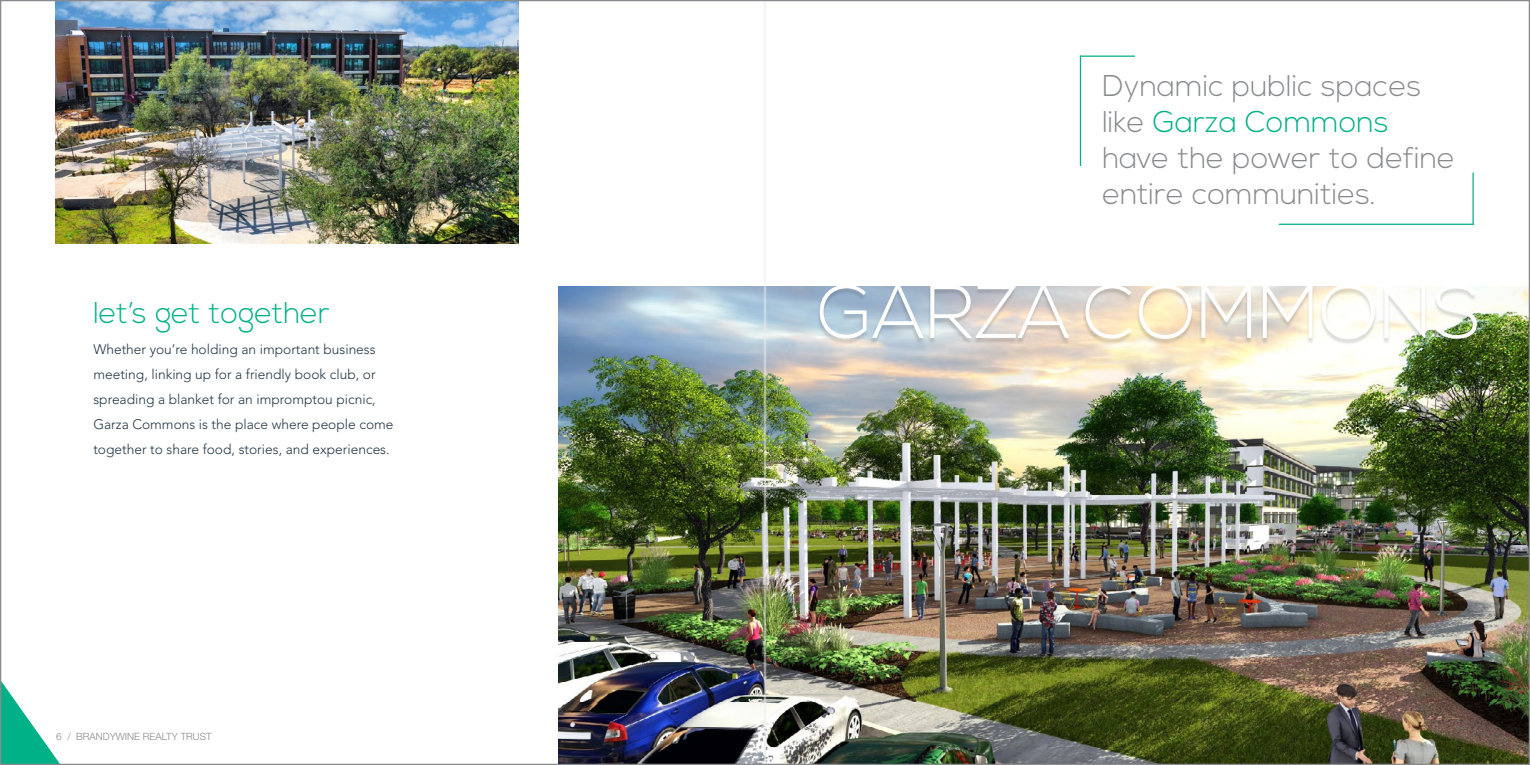
<style>
.page{position:relative;width:1530px;height:765px;background:#fff}
.page>*{position:absolute;margin:0;border:0;box-sizing:border-box;transform-origin:0 0}
.t1{font:300 75px "Nexa";color:#fff}
.t2{font:300 30px/36px "Nexa";color:#888a8d}
.t3{font:300 30px "Nexa";color:#00b188}
.t4{font:300 13.75px/25px "Avenir LT Std";color:#243746}
.t5{font:300 10px "Helvetica Neue LT Std";color:#888a8d}
.s1{color:#00b188}
</style>
<div class="page">
<img style="left:558px;top:287px;width:970px;height:476px">
<svg style="left:2px;top:682px;width:58px;height:81px"></svg>
<div style="left:817px;top:286px;width:662px;height:60px;background:#000;opacity:.15"></div>
<hr style="left:1080px;top:56px;width:55px;height:1px;background:#00b188">
<hr style="left:1080px;top:56px;width:1px;height:110px;background:#00b188">
<hr style="left:1279px;top:224px;width:195px;height:1px;background:#00b188">
<hr style="left:1472px;top:173px;width:2px;height:52px;background:#00b188">
<img style="left:56px;top:2px;width:462px;height:242px">
<hr style="left:764px;top:0;width:2px;height:765px;background:#edecec">
<h2 class="t3" style="left:93px;top:296px;width:238px">let’s get together</h2>
<p class="t4" style="left:93px;top:337px;width:302px">Whether you’re holding an important business meeting, linking up for a friendly book club, or spreading a blanket for an impromptou picnic, Garza Commons is the place where people come together to share food, stories, and experiences.</p>
<p class="t5" style="left:56px;top:730px;width:157px">6 / BRANDYWINE REALTY TRUST</p>
<h2 class="t2" style="left:1102px;top:69px;width:354px">Dynamic public spaces like <span class="s1">Garza Commons </span>have the power to define entire communities.</h2>
<h1 class="t1" style="left:818px;top:269px;width:665px">GARZA COMMONS</h1>
</div>
